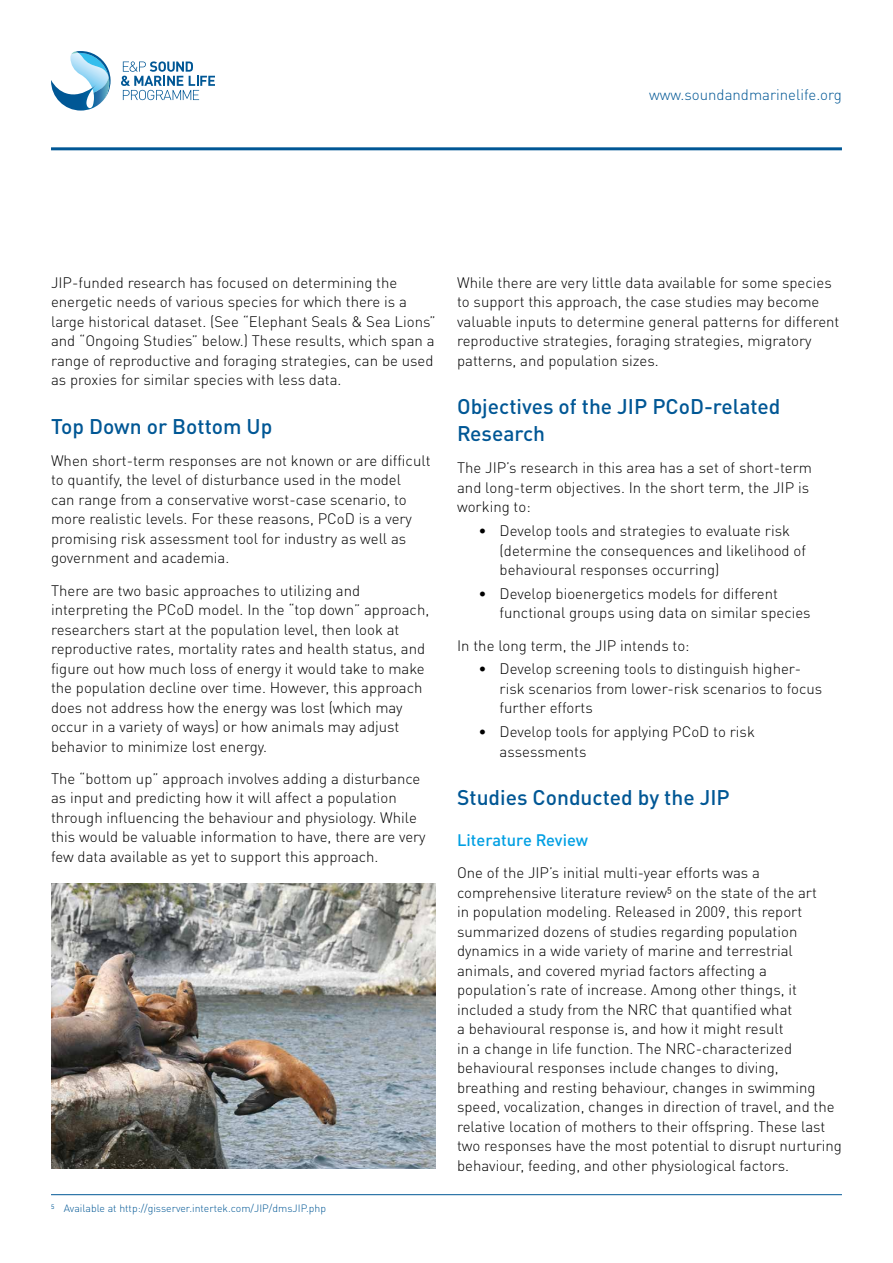
<style>
.page{position:relative;width:893px;height:1263px;background:#fff}
.page>*{position:absolute;margin:0;border:0;box-sizing:border-box;transform-origin:0 0}
.t1{font:500 21px/27px "DIN Pro";color:#005795}
.t2{font:500 16.5px "DIN Pro";color:#009fe3}
.t3{font:300 15px/19.5px "DIN Pro";color:#000}
.t4{font:300 15px "DIN Pro";color:#005795}
.t5{font:300 10.5px "DIN Pro";color:#005795}
</style>
<div class="page">
<svg style="left:121px;top:61px;width:94px;height:39px"></svg>
<svg style="left:51px;top:51px;width:60px;height:60px"></svg>
<hr style="left:51px;top:147px;width:791px;height:3px;background:#005795">
<hr style="left:51px;top:1194px;width:791px;height:1px;background:#005795">
<img style="left:51px;top:884px;width:385px;height:284px">
<p class="t4" style="left:649px;top:83px;width:194px">www.soundandmarinelife.org</p>
<p class="t3" style="left:51px;top:271px;width:386px">JIP-funded research has focused on determining the energetic needs of various species for which there is a large historical dataset. (See “Elephant Seals &amp; Sea Lions” and “Ongoing Studies” below.) These results, which span a range of reproductive and foraging strategies, can be used as proxies for similar species with less data.</p>
<h1 class="t1" style="left:51px;top:410px;width:223px">Top Down or Bottom Up</h1>
<p class="t3" style="left:51px;top:449px;width:381px">When short-term responses are not known or are difficult to quantify, the level of disturbance used in the model<br>can range from a conservative worst-case scenario, to more realistic levels. For these reasons, PCoD is a very promising risk assessment tool for industry as well as government and academia.</p>
<p class="t3" style="left:51px;top:579px;width:380px">There are two basic approaches to utilizing and interpreting the PCoD model. In the “top down” approach, researchers start at the population level, then look at reproductive rates, mortality rates and health status, and figure out how much loss of energy it would take to make the population decline over time. However, this approach does not address how the energy was lost (which may occur in a variety of ways) or how animals may adjust behavior to minimize lost energy.</p>
<p class="t3" style="left:51px;top:767px;width:376px">The “bottom up” approach involves adding a disturbance as input and predicting how it will affect a population through influencing the behaviour and physiology. While this would be valuable information to have, there are very few data available as yet to support this approach.</p>
<p class="t5" style="left:51px;top:1200px;width:277px">5 Available at http://gisserver.intertek.com/JIP/dmsJIP.php</p>
<p class="t3" style="left:457px;top:271px;width:384px">While there are very little data available for some species to support this approach, the case studies may become valuable inputs to determine general patterns for different reproductive strategies, foraging strategies, migratory patterns, and population sizes.</p>
<h1 class="t1" style="left:457px;top:391px;width:325px">Objectives of the JIP PCoD-related<br>Research</h1>
<p class="t3" style="left:457px;top:457px;width:356px">The JIP’s research in this area has a set of short-term and long-term objectives. In the short term, the JIP is working to:</p>
<p class="t3" style="left:500px;top:520px;width:308px;text-indent:-21px">• Develop tools and strategies to evaluate risk (determine the consequences and likelihood of behavioural responses occurring)</p>
<p class="t3" style="left:500px;top:582px;width:312px;text-indent:-21px">• Develop bioenergetics models for different functional groups using data on similar species</p>
<p class="t3" style="left:457px;top:634px;width:234px">In the long term, the JIP intends to:</p>
<p class="t3" style="left:500px;top:658px;width:324px;text-indent:-21px">• Develop screening tools to distinguish higher&shy;risk scenarios from lower-risk scenarios to focus further efforts</p>
<p class="t3" style="left:500px;top:721px;width:257px;text-indent:-21px">• Develop tools for applying PCoD to risk assessments</p>
<h1 class="t1" style="left:457px;top:782px;width:274px">Studies Conducted by the JIP</h1>
<p class="t2" style="left:457px;top:827px;width:132px">Literature Review</p>
<p class="t3" style="left:457px;top:862px;width:386px">One of the JIP’s initial multi-year efforts was a comprehensive literature review5 on the state of the art<br>in population modeling. Released in 2009, this report summarized dozens of studies regarding population dynamics in a wide variety of marine and terrestrial animals, and covered myriad factors affecting a population’s rate of increase. Among other things, it included a study from the NRC that quantified what<br>a behavioural response is, and how it might result<br>in a change in life function. The NRC-characterized behavioural responses include changes to diving, breathing and resting behaviour, changes in swimming speed, vocalization, changes in direction of travel, and the relative location of mothers to their offspring. These last two responses have the most potential to disrupt nurturing behaviour, feeding, and other physiological factors.</p>
</div>
